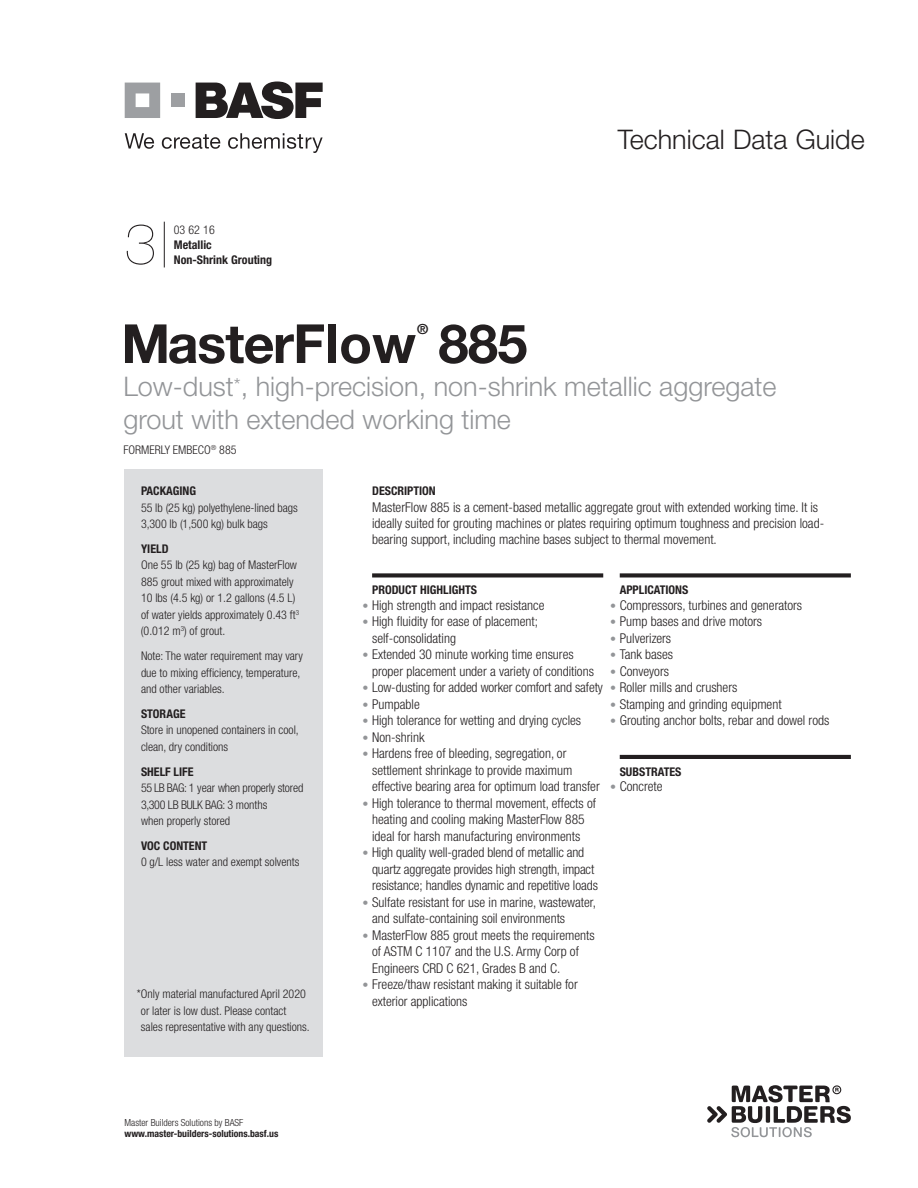
<style>
.page{position:relative;width:918px;height:1188px;background:#fff}
.page>*{position:absolute;margin:0;border:0;box-sizing:border-box;transform-origin:0 0}
.t1{font:200 57px "Helvetica Neue LT Std";color:#231f20}
.t2{font:700 54px "Helvetica Neue LT Std";letter-spacing:-.015em;color:#231f20}
.t3{font:300 27px/33px "Helvetica Neue LT Std";color:#939598}
.t4{font:300 27px "Helvetica Neue LT Std";color:#231f20}
.t5{font:700 13.95px "Helvetica Neue LT Std";color:#231f20}
.t6{font:300 condensed 13.5px/16.5px "Helvetica Neue LT Std";color:#231f20}
.t7{font:300 condensed 12px/16.5px "Helvetica Neue LT Std";color:#231f20}
.t8{font:700 condensed 12px "Helvetica Neue LT Std";color:#231f20}
.t9{font:700 condensed 9.75px "Helvetica Neue LT Std";color:#231f20}
.t10{font:300 condensed 9.75px "Helvetica Neue LT Std";color:#231f20}
.s1{font-size:12px;color:#939598}
</style>
<div class="page">
<hr style="left:164px;top:222px;width:1px;height:45px;background:#231f20">
<div style="left:125px;top:469px;width:198px;height:587px;background:#dcdddf"></div>
<div style="left:372px;top:573px;width:231px;height:5px;background:#231f20"></div>
<div style="left:620px;top:573px;width:231px;height:5px;background:#231f20"></div>
<hr style="left:620px;top:755px;width:231px;height:4px;background:#231f20">
<svg style="left:125px;top:83px;width:35px;height:35px"></svg>
<div style="left:171px;top:93px;width:14px;height:14px;background:#9d9fa2"></div>
<svg style="left:196px;top:81px;width:127px;height:38px"></svg>
<svg style="left:125px;top:133px;width:29px;height:16px"></svg>
<svg style="left:162px;top:134px;width:58px;height:15px"></svg>
<svg style="left:228px;top:133px;width:95px;height:20px"></svg>
<svg style="left:707px;top:1085px;width:144px;height:52px"></svg>
<h1 class="t1" style="left:125px;top:211px;width:33px">3</h1>
<p class="t7" style="left:174px;top:221px;width:42px">03 62 16</p>
<p class="t8" style="left:174px;top:237px;width:39px">Metallic</p>
<p class="t8" style="left:174px;top:252px;width:100px">Non-Shrink Grouting</p>
<p class="t5" style="left:417px;top:320px;width:13px">®</p>
<h2 class="t2" style="left:121px;top:310px;width:408px">MasterFlow 885</h2>
<h3 class="t4" style="left:618px;top:122px;width:249px">Technical Data Guide</h3>
<h3 class="t3" style="left:123px;top:369px;width:654px">Low-dust<sup>*</sup>, high-precision, non-shrink metallic aggregate grout with extended working time</h3>
<p class="t7" style="left:123px;top:441px;width:115px">FORMERLY EMBECO<sup>®</sup> 885</p>
<p class="t8" style="left:372px;top:483px;width:65px">DESCRIPTION</p>
<p class="t6" style="left:372px;top:498px;width:454px">MasterFlow 885 is a cement-based metallic aggregate grout with extended working time. It is ideally suited for grouting machines or plates requiring optimum toughness and precision load&shy;bearing support, including machine bases subject to thermal movement.</p>
<p class="t8" style="left:141px;top:483px;width:57px">PACKAGING</p>
<p class="t7" style="left:141px;top:499px;width:158px">55 lb (25 kg) polyethylene-lined bags<br>3,300 lb (1,500 kg) bulk bags</p>
<p class="t8" style="left:141px;top:541px;width:29px">YIELD</p>
<p class="t7" style="left:141px;top:557px;width:160px">One 55 lb (25 kg) bag of MasterFlow<br>885 grout mixed with approximately<br>10 lbs (4.5 kg) or 1.2 gallons (4.5 L) of water yields approximately 0.43 ft<sup>3 </sup>(0.012 m<sup>3</sup>) of grout.</p>
<p class="t7" style="left:141px;top:647px;width:163px">Note: The water requirement may vary due to mixing efficiency, temperature, and other variables.</p>
<p class="t8" style="left:141px;top:706px;width:46px">STORAGE</p>
<p class="t7" style="left:141px;top:722px;width:159px">Store in unopened containers in cool, clean, dry conditions</p>
<p class="t8" style="left:141px;top:764px;width:54px">SHELF LIFE</p>
<p class="t7" style="left:141px;top:779px;width:164px">55 LB BAG: 1 year when properly stored<br>3,300 LB BULK BAG: 3 months<br>when properly stored</p>
<p class="t8" style="left:141px;top:838px;width:68px">VOC CONTENT</p>
<p class="t7" style="left:141px;top:854px;width:160px">0 g/L less water and exempt solvents</p>
<p class="t8" style="left:372px;top:582px;width:107px">PRODUCT HIGHLIGHTS</p>
<p class="t6" style="left:362px;top:597px;width:184px"><span class="s1">•</span> High strength and impact resistance</p>
<p class="t6" style="left:372px;top:613px;width:167px;text-indent:-10px"><span class="s1">•</span> High fluidity for ease of placement; self-consolidating</p>
<p class="t6" style="left:372px;top:646px;width:223px;text-indent:-10px"><span class="s1">•</span> Extended 30 minute working time ensures proper placement under a variety of conditions</p>
<p class="t6" style="left:362px;top:679px;width:242px"><span class="s1">•</span> Low-dusting for added worker comfort and safety</p>
<p class="t6" style="left:362px;top:696px;width:59px"><span class="s1">•</span> Pumpable</p>
<p class="t6" style="left:362px;top:712px;width:220px"><span class="s1">•</span> High tolerance for wetting and drying cycles</p>
<p class="t6" style="left:362px;top:729px;width:64px"><span class="s1">•</span> Non-shrink</p>
<p class="t6" style="left:372px;top:745px;width:229px;text-indent:-10px"><span class="s1">•</span> Hardens free of bleeding, segregation, or settlement shrinkage to provide maximum effective bearing area for optimum load transfer</p>
<p class="t6" style="left:362px;top:795px;width:235px;text-align:center"><span class="s1">•</span> High tolerance to thermal movement, effects of heating and cooling making MasterFlow 885 ideal for harsh manufacturing environments</p>
<p class="t6" style="left:372px;top:844px;width:228px;text-indent:-10px"><span class="s1">•</span> High quality well-graded blend of metallic and quartz aggregate provides high strength, impact resistance; handles dynamic and repetitive loads</p>
<p class="t6" style="left:372px;top:894px;width:225px;text-indent:-10px"><span class="s1">•</span> Sulfate resistant for use in marine, wastewater, and sulfate-containing soil environments</p>
<p class="t6" style="left:372px;top:927px;width:224px;text-indent:-10px"><span class="s1">•</span> MasterFlow 885 grout meets the requirements of ASTM C 1107 and the U.S. Army Corp of<br>Engineers CRD C 621, Grades B and C.</p>
<p class="t6" style="left:372px;top:976px;width:207px;text-indent:-10px"><span class="s1">•</span> Freeze/thaw resistant making it suitable for exterior applications</p>
<p class="t8" style="left:620px;top:582px;width:70px">APPLICATIONS</p>
<p class="t6" style="left:610px;top:597px;width:194px"><span class="s1">•</span> Compressors, turbines and generators</p>
<p class="t6" style="left:610px;top:613px;width:154px"><span class="s1">•</span> Pump bases and drive motors</p>
<p class="t6" style="left:610px;top:630px;width:63px"><span class="s1">•</span> Pulverizers</p>
<p class="t6" style="left:610px;top:646px;width:65px"><span class="s1">•</span> Tank bases</p>
<p class="t6" style="left:610px;top:663px;width:60px"><span class="s1">•</span> Conveyors</p>
<p class="t6" style="left:610px;top:679px;width:129px"><span class="s1">•</span> Roller mills and crushers</p>
<p class="t6" style="left:610px;top:696px;width:173px"><span class="s1">•</span> Stamping and grinding equipment</p>
<p class="t6" style="left:610px;top:712px;width:221px"><span class="s1">•</span> Grouting anchor bolts, rebar and dowel rods</p>
<p class="t8" style="left:620px;top:764px;width:63px">SUBSTRATES</p>
<p class="t6" style="left:610px;top:778px;width:54px"><span class="s1">•</span> Concrete</p>
<p class="t7" style="left:141px;top:986px;width:170px;text-indent:-4px">*Only material manufactured April 2020 or later is low dust. Please contact sales representative with any questions.</p>
<p class="t10" style="left:125px;top:1117px;width:120px">Master Builders Solutions by BASF</p>
<p class="t9" style="left:125px;top:1128px;width:155px">www.master-builders-solutions.basf.us</p>
</div>
